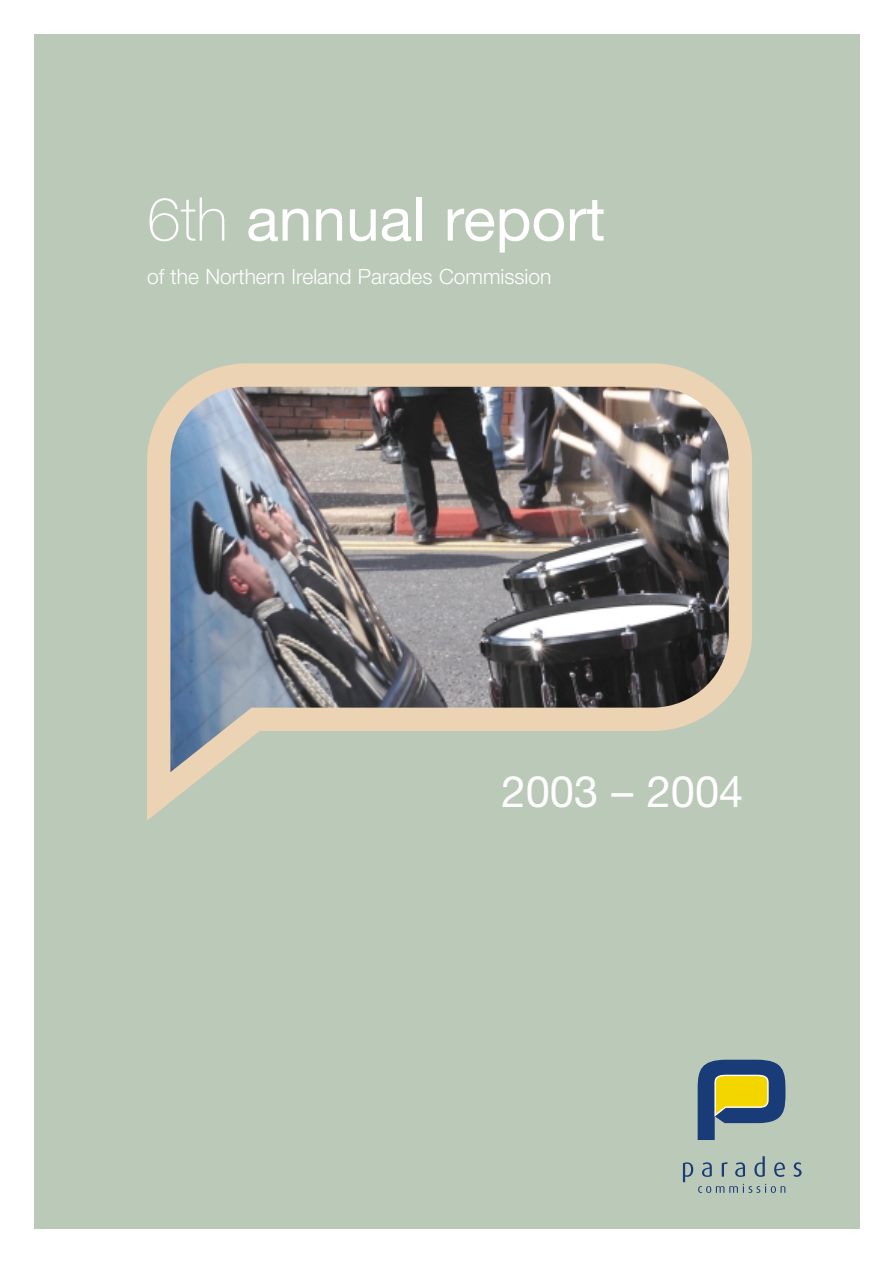
<style>
.page{position:relative;width:893px;height:1263px;background:#fff}
.page>*{position:absolute;margin:0;border:0;box-sizing:border-box;transform-origin:0 0}
.t1{font:60.45px "Helvetica Neue";color:#fff}
.t2{font:43.5px "Helvetica Neue";color:#fff}
.t3{font:300 21px "Helvetica Neue";color:#fff}
.s1{font-weight:100}
</style>
<div class="page">
<div style="left:34px;top:34px;width:825px;height:1195px;background:#bbc9b8"></div>
<svg style="left:697px;top:1060px;width:88px;height:80px"></svg>
<svg style="left:793px;top:1162px;width:8px;height:15px"></svg>
<svg style="left:683px;top:1156px;width:102px;height:37px"></svg>
<img style="left:147px;top:363px;width:605px;height:458px">
<h1 class="t1" style="left:147px;top:197px;width:460px"><span class="s1">6th</span> annual report</h1>
<p class="t3" style="left:147px;top:269px;width:406px">of the Northern Ireland Parades Commission</p>
<h2 class="t2" style="left:501px;top:776px;width:243px">2003 – 2004</h2>
</div>
